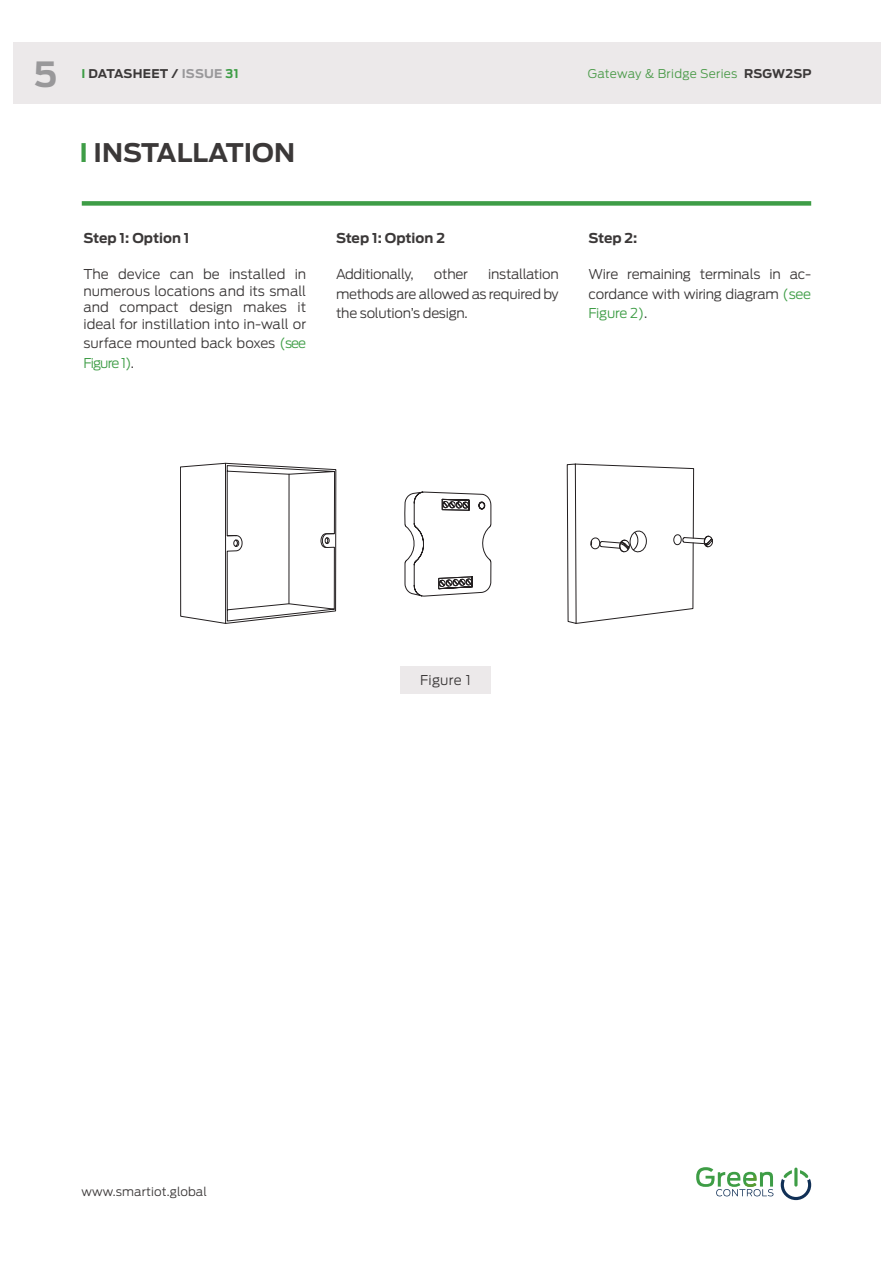
<style>
.page{position:relative;width:893px;height:1263px;background:#fff}
.page>*{position:absolute;margin:0;border:0;box-sizing:border-box;transform-origin:0 0}
.t1{font:700 34.5px "Antenna";color:#99989a}
.t2{font:700 25.5px "Antenna";color:#3b3838}
.t3{font:300 13.5px/19.5px "Antenna";letter-spacing:-.02em;color:#3b3838;text-align:justify}
.t4{font:700 13.5px "Antenna";color:#3b3838}
.t5{font:300 12px "Antenna";letter-spacing:.02em;color:#4a9a48}
.t6{font:300 12px "Antenna";letter-spacing:.01em;color:#3b3838}
.t7{font:700 12px "Antenna";letter-spacing:.025em;color:#3b3838}
.s1{color:#3e9d46}
.s2{color:#99989a}
.s3{font-weight:700;color:#3b3838}
</style>
<div class="page">
<hr style="left:794px;top:1167px;width:3px;height:19px;background:#3e9d46;border-radius:2px">
<svg style="left:781px;top:1170px;width:30px;height:30px"></svg>
<svg style="left:696px;top:1167px;width:77px;height:29px"></svg>
<div style="left:13px;top:43px;width:867px;height:61px;background:#ece9ea"></div>
<svg style="left:405px;top:492px;width:86px;height:104px"></svg>
<svg style="left:567px;top:464px;width:146px;height:160px"></svg>
<svg style="left:180px;top:463px;width:157px;height:161px"></svg>
<hr style="left:225px;top:463px;width:1px;height:160px;background:#231f20">
<hr style="left:289px;top:474px;width:1px;height:130px;background:#231f20">
<div style="left:400px;top:666px;width:91px;height:28px;background:#ece9ea"></div>
<svg style="left:82px;top:201px;width:729px;height:5px;background:#50a658"></svg>
<h1 class="t1" style="left:34px;top:54px;width:25px">5</h1>
<p class="t7" style="left:81px;top:66px;width:159px"><span class="s1">I</span> DATASHEET / <span class="s2">ISSUE</span> <span class="s1">31</span></p>
<p class="t5" style="left:588px;top:66px;width:225px">Gateway &amp; Bridge Series <span class="s3">RSGW2SP</span></p>
<p class="t2" style="left:80px;top:138px;width:217px"><span class="s1">I</span> INSTALLATION</p>
<p class="t4" style="left:84px;top:230px;width:107px">Step 1: Option 1</p>
<p class="t3" style="left:84px;top:266px;width:224px;line-height:16.5px">The device can be installed in numerous locations and its small and compact design makes it ideal for instillation into in-wall or</p>
<p class="t3" style="left:84px;top:333px;width:224px">surface mounted back boxes <span class="s1">(see<br>Figure 1)</span>.</p>
<p class="t4" style="left:336px;top:230px;width:111px">Step 1: Option 2</p>
<p class="t3" style="left:336px;top:264px;width:79px">Additionally,</p>
<p class="t3" style="left:434px;top:264px;width:36px">other</p>
<p class="t3" style="left:336px;top:264px;width:224px;text-indent:152px">installation methods are allowed as required by the solution’s design.</p>
<p class="t4" style="left:588px;top:230px;width:51px">Step 2:</p>
<p class="t3" style="left:588px;top:264px;width:224px">Wire remaining terminals in ac&shy;cordance with wiring diagram <span class="s1">(see Figure 2)</span>.</p>
<p class="t3" style="left:420px;top:670px;width:52px">Figure 1</p>
<p class="t6" style="left:82px;top:1184px;width:127px">www.smartiot.global</p>
</div>
